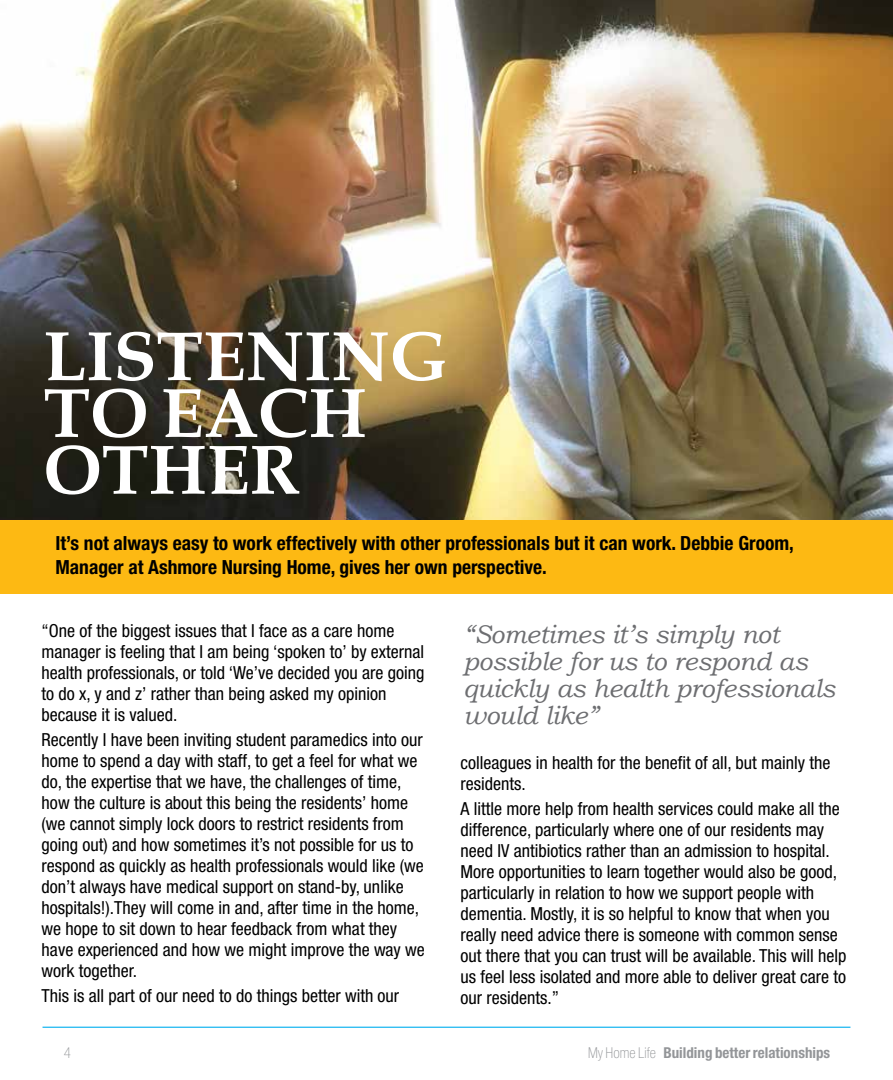
<style>
.page{position:relative;width:893px;height:1080px;background:#fff}
.page>*{position:absolute;margin:0;border:0;box-sizing:border-box;transform-origin:0 0}
.t1{font:700 70.05px/56.7px "Book Antiqua";color:#fff}
.t2{font:italic 25.5px/27px "Bookman Old Style";letter-spacing:-.01em;color:#6d6e71}
.t3{font:700 condensed 19.5px/24px "Helvetica Neue";color:#000}
.t4{font:condensed 18px/21px "Helvetica Neue";color:#000}
.t5{font:700 condensed 15px "Helvetica Neue";color:#939598}
.t6{font:100 condensed 15px "Helvetica Neue";color:#939598}
.s1{font-weight:100}
</style>
<div class="page">
<img style="left:0;top:0;width:893px;height:521px">
<div style="left:0;top:521px;width:893px;height:73px;background:#fdb913"></div>
<hr style="left:43px;top:1027px;width:807px;height:1px;background:#00aeef">
<h1 class="t1" style="left:44px;top:329px;width:406px">LISTENING<br>TO EACH<br>OTHER</h1>
<p class="t3" style="left:55px;top:531px;width:740px">It’s not always easy to work effectively with other professionals but it can work. Debbie Groom,<br>Manager at Ashmore Nursing Home, gives her own perspective.</p>
<p class="t4" style="left:42px;top:620px;width:384px">“One of the biggest issues that I face as a care home manager is feeling that I am being ‘spoken to’ by external health professionals, or told ‘We’ve decided you are going to do x, y and z’ rather than being asked my opinion because it is valued.</p>
<p class="t4" style="left:42px;top:729px;width:385px">Recently I have been inviting student paramedics into our home to spend a day with staff, to get a feel for what we do, the expertise that we have, the challenges of time, how the culture is about this being the residents’ home (we cannot simply lock doors to restrict residents from going out) and how sometimes it’s not possible for us to respond as quickly as health professionals would like (we don’t always have medical support on stand-by, unlike hospitals!).They will come in and, after time in the home, we hope to sit down to hear feedback from what they have experienced and how we might improve the way we work together.</p>
<p class="t4" style="left:42px;top:985px;width:359px">This is all part of our need to do things better with our</p>
<h2 class="t2" style="left:463px;top:621px;width:373px">“Sometimes it’s simply not possible for us to respond as quickly as health professionals would like”</h2>
<p class="t4" style="left:460px;top:752px;width:371px">colleagues in health for the benefit of all, but mainly the residents.</p>
<p class="t4" style="left:460px;top:798px;width:388px">A little more help from health services could make all the difference, particularly where one of our residents may need IV antibiotics rather than an admission to hospital.<br>More opportunities to learn together would also be good, particularly in relation to how we support people with dementia. Mostly, it is so helpful to know that when you really need advice there is someone with common sense out there that you can trust will be available. This will help us feel less isolated and more able to deliver great care to our residents.”</p>
<p class="t6" style="left:64px;top:1044px;width:9px">4</p>
<p class="t5" style="left:588px;top:1043px;width:244px"><span class="s1">My Home Life</span> Building better relationships</p>
</div>
